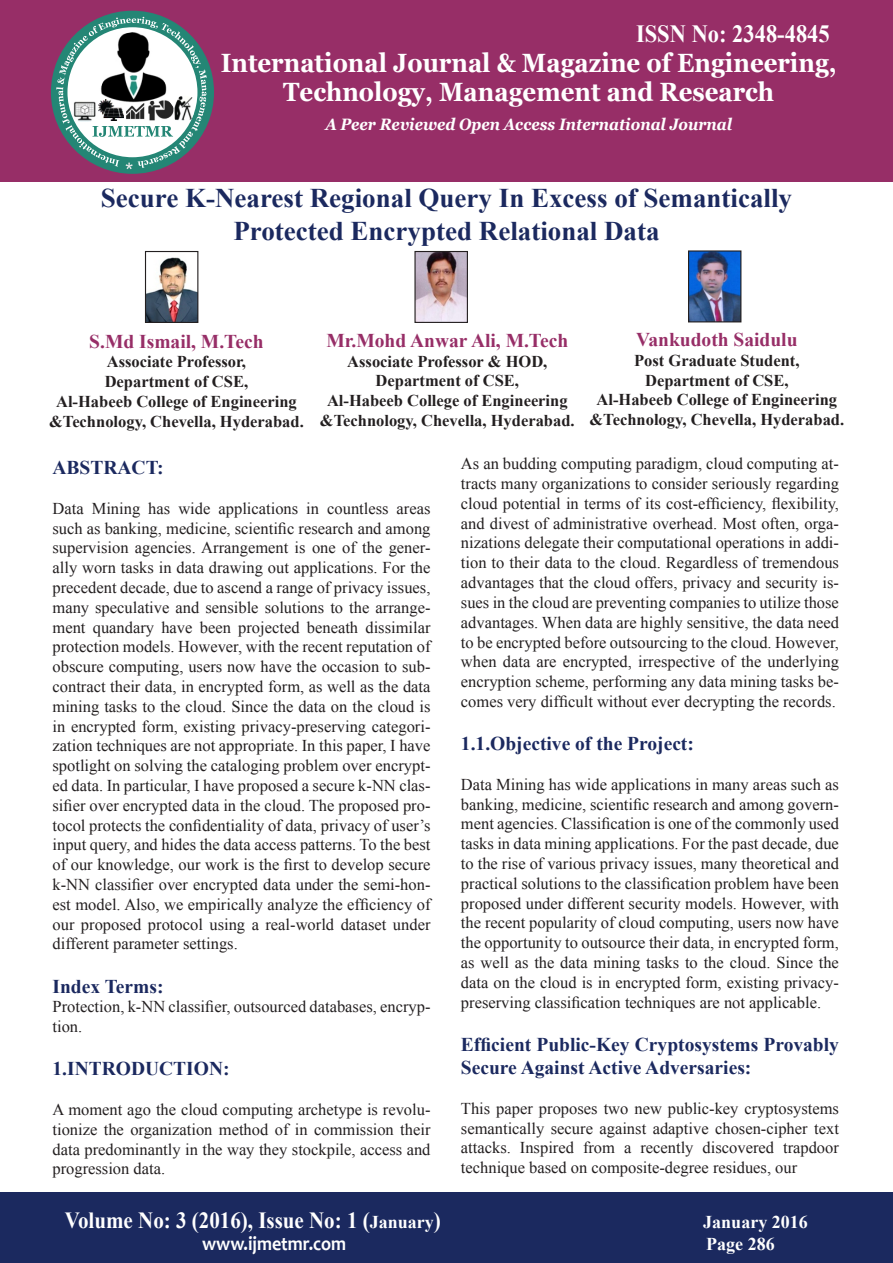
<style>
.page{position:relative;width:893px;height:1263px;background:#fff}
.page>*{position:absolute;margin:0;border:0;box-sizing:border-box;transform-origin:0 0}
.t1{font:700 27px/32.4px "Times New Roman";color:#1b295f;text-align:center}
.t2{font:700 26.4px/28.8px "Georgia";color:#fff;text-align:center;scale:.91 1}
.t3{font:700 24.75px "Times New Roman";color:#fff;scale:.91 1}
.t4{font:700 23.1px "Times New Roman";color:#fff;scale:.91 1}
.t5{font:700 19.8px "Candara";color:#fff;scale:.91 1}
.t6{font:700 19.5px/23.4px "Times New Roman";color:#1b295f}
.t7{font:700 19.5px "Times New Roman";color:#972e67}
.t8{font:700 18px "Times New Roman";color:#fff}
.t9{font:16.5px/19.8px "Times New Roman";color:#231f20;text-align:justify}
.t10{font:700 16.5px/19.8px "Times New Roman";color:#231f20;text-align:center}
.t11{font:italic 700 16.5px "Georgia";color:#fff;scale:.91 1}
.s1{font-size:18px}
</style>
<div class="page">
<div style="left:0;top:0;width:893px;height:182px;background:#972e67"></div>
<div style="left:51px;top:11px;width:163px;height:163px;background:#248675;border-radius:50%"></div>
<svg style="left:56px;top:17px;width:151px;height:152px"></svg>
<img style="left:146px;top:99px;width:28px;height:23px">
<img style="left:174px;top:96px;width:21px;height:25px">
<img style="left:99px;top:31px;width:72px;height:74px">
<img style="left:72px;top:101px;width:25px;height:21px">
<img style="left:99px;top:99px;width:25px;height:21px">
<div style="left:0;top:1192px;width:893px;height:71px;background:#1b295f"></div>
<img style="left:147px;top:257px;width:49px;height:64px">
<div style="left:145px;top:251px;width:53px;height:72px;border:1px solid #231f20"></div>
<img style="left:416px;top:253px;width:50px;height:68px">
<div style="left:414px;top:251px;width:54px;height:72px;border:1px solid #231f20"></div>
<img style="left:690px;top:252px;width:49px;height:68px">
<div style="left:688px;top:250px;width:53px;height:72px;border:1px solid #231f20"></div>
<h3 class="t3" style="left:636px;top:16px;width:214px">ISSN No: 2348-4845</h3>
<h2 class="t2" style="left:221px;top:49px;width:678px">International Journal &amp; Magazine of Engineering,<br>Technology, Management and Research</h2>
<p class="t11" style="left:325px;top:113px;width:448px">A Peer Reviewed Open Access International Journal</p>
<h1 class="t1" style="left:101px;top:181px;width:693px">Secure K-Nearest Regional Query In Excess of Semantically<br>Protected Encrypted Relational Data</h1>
<p class="t7" style="left:636px;top:326px;width:163px">Vankudoth Saidulu</p>
<p class="t10" style="left:589px;top:350px;width:256px">Post Graduate Student,<br>Department of CSE,<br>Al-Habeeb College of Engineering &amp;Technology, Chevella, Hyderabad.</p>
<p class="t9" style="left:461px;top:454px;width:380px">As an budding computing paradigm, cloud computing at&shy;tracts many organizations to consider seriously regarding cloud potential in terms of its cost-efficiency, flexibility, and divest of administrative overhead. Most often, orga&shy;nizations delegate their computational operations in addi&shy;tion to their data to the cloud. Regardless of tremendous advantages that the cloud offers, privacy and security is&shy;sues in the cloud are preventing companies to utilize those advantages. When data are highly sensitive, the data need to be encrypted before outsourcing to the cloud. However, when data are encrypted, irrespective of the underlying encryption scheme, performing any data mining tasks be&shy;comes very difficult without ever decrypting the records.</p>
<p class="t6" style="left:461px;top:731px;width:235px">1.1.Objective of the Project:</p>
<p class="t9" style="left:461px;top:774px;width:380px">Data Mining has wide applications in many areas such as banking, medicine, scientific research and among govern&shy;ment agencies. Classification is one of the commonly used tasks in data mining applications. For the past decade, due to the rise of various privacy issues, many theoretical and practical solutions to the classification problem have been proposed under different security models. However, with the recent popularity of cloud computing, users now have the opportunity to outsource their data, in encrypted form, as well as the data mining tasks to the cloud. Since the data on the cloud is in encrypted form, existing privacy&shy;preserving classification techniques are not applicable.</p>
<p class="t6" style="left:461px;top:1032px;width:380px">Efficient Public-Key Cryptosystems Provably<br>Secure Against Active Adversaries:</p>
<p class="t9" style="left:461px;top:1098px;width:379px">This paper proposes two new public-key cryptosystems semantically secure against adaptive chosen-cipher text attacks. Inspired from a recently discovered trapdoor technique based on composite-degree residues, our</p>
<p class="t7" style="left:326px;top:327px;width:243px">Mr.Mohd Anwar Ali, M.Tech</p>
<p class="t10" style="left:320px;top:351px;width:256px">Associate Professor &amp; HOD,<br>Department of CSE,<br>Al-Habeeb College of Engineering &amp;Technology, Chevella, Hyderabad.</p>
<p class="t7" style="left:89px;top:327px;width:176px">S.Md Ismail, M.Tech</p>
<p class="t10" style="left:49px;top:351px;width:256px">Associate Professor,<br>Department of CSE,<br>Al-Habeeb College of Engineering &amp;Technology, Chevella, Hyderabad.</p>
<p class="t6" style="left:52px;top:455px;width:113px">ABSTRACT:</p>
<p class="t9" style="left:52px;top:498px;width:380px">Data Mining has wide applications in countless areas such as banking, medicine, scientific research and among supervision agencies. Arrangement is one of the gener&shy;ally worn tasks in data drawing out applications. For the precedent decade, due to ascend a range of privacy issues, many speculative and sensible solutions to the arrange&shy;ment quandary have been projected beneath dissimilar protection models. However, with the recent reputation of obscure computing, users now have the occasion to sub&shy;contract their data, in encrypted form, as well as the data mining tasks to the cloud. Since the data on the cloud is in encrypted form, existing privacy-preserving categori&shy;zation techniques are not appropriate. In this paper, I have spotlight on solving the cataloging problem over encrypt&shy;ed data. In particular, I have proposed a secure k-NN clas&shy;sifier over encrypted data in the cloud. The proposed pro&shy;tocol protects the confidentiality of data, privacy of user’s input query, and hides the data access patterns. To the best of our knowledge, our work is the first to develop secure k-NN classifier over encrypted data under the semi-hon&shy;est model. Also, we empirically analyze the efficiency of our proposed protocol using a real-world dataset under different parameter settings.</p>
<p class="t6" style="left:52px;top:974px;width:113px">Index Terms:</p>
<p class="t9" style="left:52px;top:997px;width:379px">Protection, k-NN classifier, outsourced databases, encryp&shy;tion.</p>
<p class="t6" style="left:52px;top:1057px;width:179px">1.INTRODUCTION:</p>
<p class="t9" style="left:52px;top:1099px;width:380px">A moment ago the cloud computing archetype is revolu&shy;tionize the organization method of in commission their data predominantly in the way they stockpile, access and progression data.</p>
<h3 class="t4" style="left:65px;top:1204px;width:415px">Volume No: 3 (2016), Issue No: 1 (<span class="s1">January</span>)</h3>
<p class="t8" style="left:703px;top:1210px;width:106px">January 2016</p>
<p class="t5" style="left:202px;top:1231px;width:160px">www.ijmetmr.com</p>
<p class="t8" style="left:706px;top:1231px;width:70px">Page 286</p>
</div>
